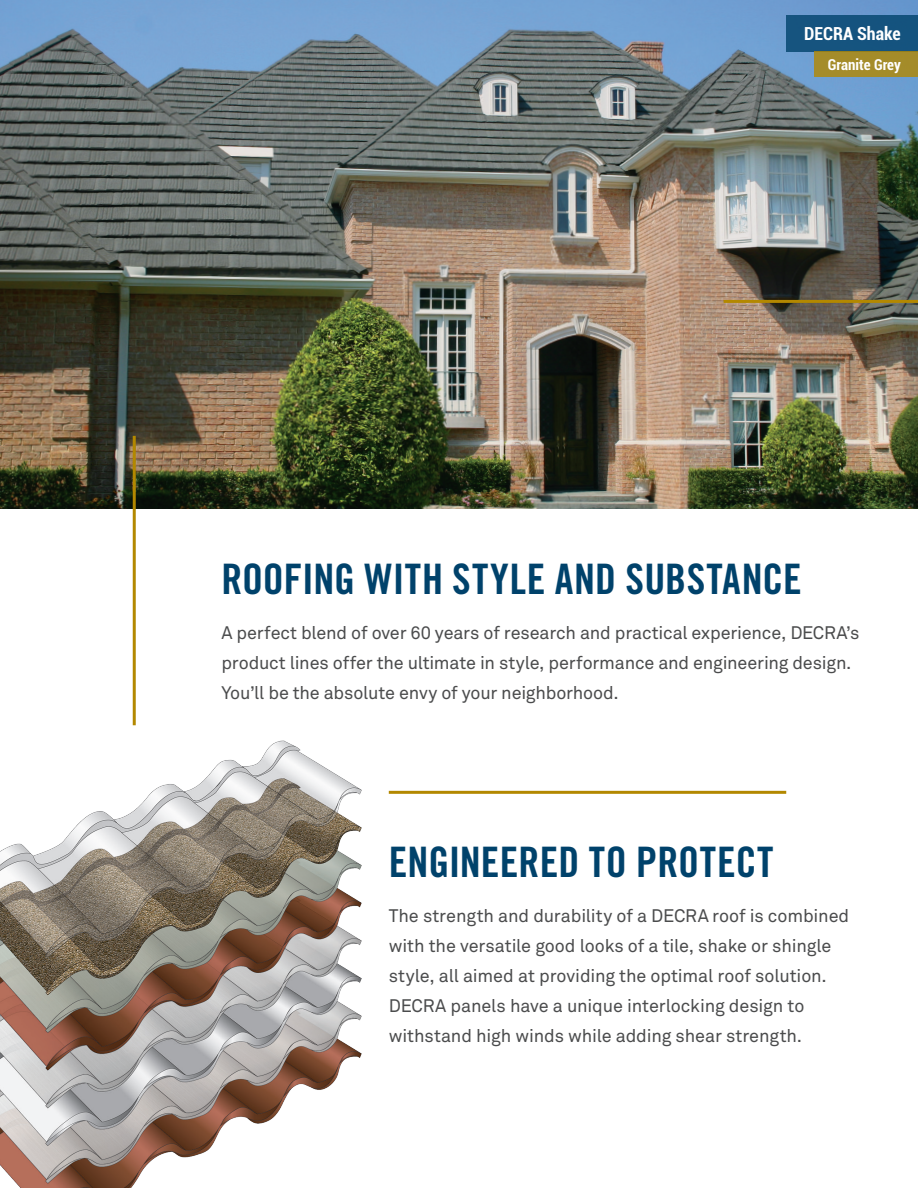
<style>
.page{position:relative;width:918px;height:1188px;background:#fff}
.page>*{position:absolute;margin:0;border:0;box-sizing:border-box;transform-origin:0 0}
.t1{font:42px "Trade Gothic LT Std Bd Cn 20";letter-spacing:.005em;color:#00426b}
.t2{font:18px/30px "Akkurat Std";letter-spacing:-.01em;color:#4b4c4d}
.t3{font:700 condensed 18px "Roboto";color:#fff}
.t4{font:700 condensed 15px "Roboto";color:#fff}
</style>
<div class="page">
<img style="left:0;top:0;width:918px;height:508px">
<img style="left:0;top:740px;width:362px;height:448px">
<hr style="left:724px;top:300px;width:194px;height:3px;background:#b38800">
<hr style="left:133px;top:436px;width:3px;height:289px;background:#b38800">
<hr style="left:389px;top:791px;width:397px;height:3px;background:#b38800">
<div style="left:786px;top:15px;width:132px;height:37px;background:#15537f"></div>
<div style="left:814px;top:52px;width:104px;height:25px;background:#a58c29"></div>
<p class="t3" style="left:804px;top:21px;width:98px">DECRA Shake</p>
<p class="t4" style="left:828px;top:54px;width:74px">Granite Grey</p>
<p class="t1" style="left:221px;top:554px;width:582px">ROOFING WITH STYLE AND SUBSTANCE</p>
<p class="t2" style="left:221px;top:618px;width:640px">A perfect blend of over 60 years of research and practical experience, DECRA’s product lines offer the ultimate in style, performance and engineering design.<br>You’ll be the absolute envy of your neighborhood.</p>
<p class="t1" style="left:389px;top:837px;width:386px">ENGINEERED TO PROTECT</p>
<p class="t2" style="left:389px;top:901px;width:462px">The strength and durability of a DECRA roof is combined with the versatile good looks of a tile, shake or shingle style, all aimed at providing the optimal roof solution.<br>DECRA panels have a unique interlocking design to withstand high winds while adding shear strength.</p>
</div>
